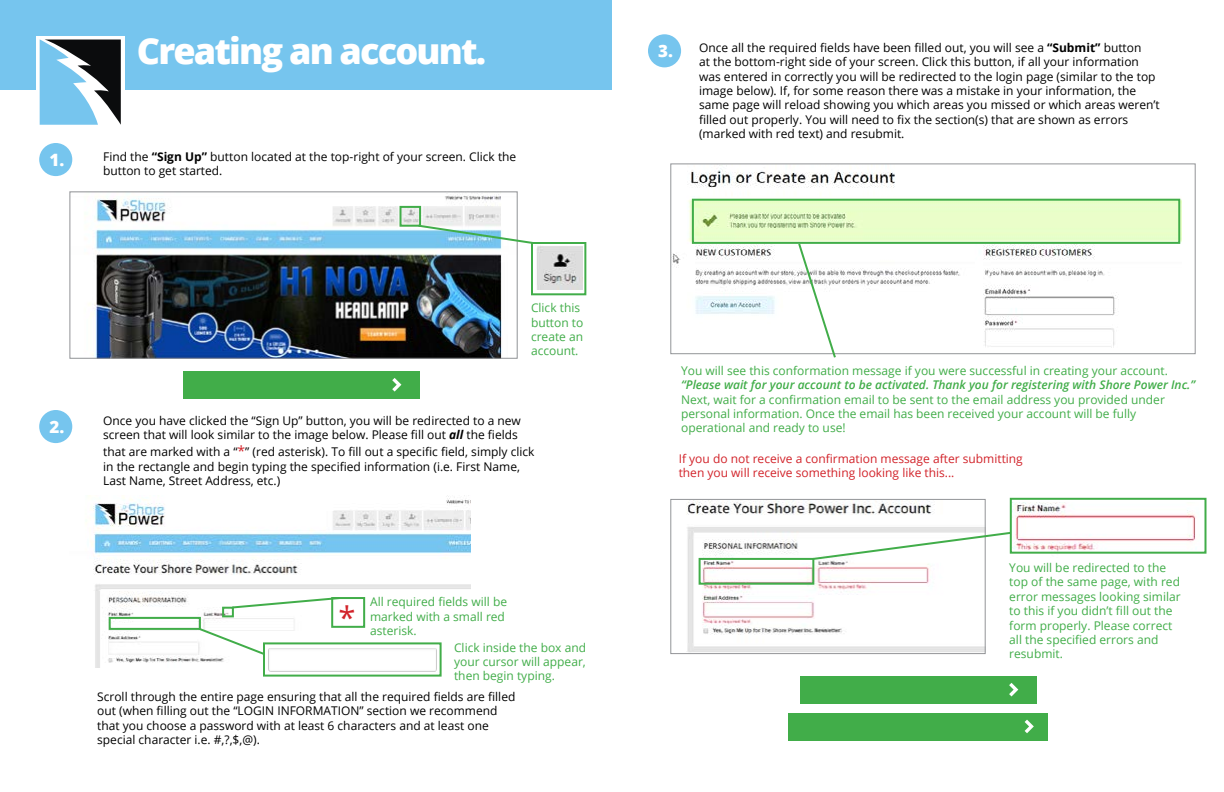
<style>
.page{position:relative;width:1224px;height:792px;background:#fff}
.page>*{position:absolute;margin:0;border:0;box-sizing:border-box;transform-origin:0 0}
.t1{font:800 36px "Open Sans";letter-spacing:-.05em;color:#fff}
.t2{font:31px "Open Sans";color:#d2232a}
.t3{font:800 17px "Open Sans";color:#fff}
.t4{font:12px/14.4px "Open Sans";color:#000}
.t5{font:12px/14.4px "Open Sans";color:#41ad49}
.t6{font:12px/14.4px "Open Sans";color:#d2232a}
.t7{font:italic 600 12px "Open Sans";color:#41ad49}
.s1{font-weight:800;font-size:17px;color:#fff}
.s2{font-weight:700}
.s3{font-weight:700;font-style:italic}
.s4{font-size:14px;color:#d2232a}
</style>
<div class="page">
<div style="left:0;top:0;width:612px;height:89px;background:#76c5ee"></div>
<div style="left:36px;top:36px;width:89px;height:93px;background:#fff"></div>
<svg style="left:40px;top:39px;width:81px;height:86px"></svg>
<div style="left:39px;top:143px;width:33px;height:33px;background:#76c5ee;border-radius:50%"></div>
<img style="left:92px;top:193px;width:410px;height:164px">
<div style="left:69px;top:191px;width:449px;height:168px;border:1px solid #919396"></div>
<div style="left:400px;top:206px;width:21px;height:21px;border:2px solid #41ad49"></div>
<div style="left:531px;top:242px;width:55px;height:53px;border:2px solid #41ad49"></div>
<svg style="left:416px;top:223px;width:119px;height:22px"></svg>
<img style="left:536px;top:246px;width:46px;height:44px">
<div style="left:39px;top:410px;width:33px;height:33px;background:#76c5ee;border-radius:50%"></div>
<img style="left:89px;top:495px;width:381px;height:172px">
<div style="left:109px;top:617px;width:92px;height:13px;border:2px solid #41ad49"></div>
<div style="left:222px;top:607px;width:12px;height:10px;border:2px solid #41ad49"></div>
<svg style="left:197px;top:626px;width:70px;height:31px"></svg>
<svg style="left:230px;top:596px;width:112px;height:14px"></svg>
<img style="left:266px;top:646px;width:173px;height:26px">
<div style="left:263px;top:642px;width:179px;height:35px;border:2px solid #41ad49"></div>
<div style="left:331px;top:597px;width:34px;height:31px;border:2px solid #41ad49"></div>
<div style="left:648px;top:34px;width:33px;height:33px;background:#76c5ee;border-radius:50%"></div>
<img style="left:672px;top:165px;width:509px;height:183px">
<div style="left:670px;top:163px;width:526px;height:191px;border:1px solid #939598"></div>
<div style="left:692px;top:199px;width:488px;height:45px;border:2px solid #41ad49"></div>
<svg style="left:797px;top:241px;width:40px;height:117px"></svg>
<img style="left:687px;top:501px;width:297px;height:151px">
<div style="left:670px;top:499px;width:316px;height:155px;border:1px solid #939598"></div>
<div style="left:699px;top:558px;width:115px;height:27px;border:2px solid #41ad49"></div>
<svg style="left:810px;top:531px;width:200px;height:30px"></svg>
<img style="left:1013px;top:502px;width:183px;height:49px">
<div style="left:1010px;top:498px;width:196px;height:56px;border:2px solid #41ad49"></div>
<div style="left:183px;top:371px;width:236px;height:28px;background:#41ad49"></div>
<svg style="left:392px;top:378px;width:9px;height:14px"></svg>
<div style="left:800px;top:676px;width:236px;height:28px;background:#41ad49"></div>
<svg style="left:1009px;top:683px;width:9px;height:13px"></svg>
<div style="left:788px;top:713px;width:260px;height:28px;background:#41ad49"></div>
<svg style="left:1025px;top:720px;width:9px;height:13px"></svg>
<h1 class="t1" style="left:137px;top:23px;width:351px">Creating an account.</h1>
<p class="t4" style="left:103px;top:149px;width:415px;text-indent:-54px"><span class="s1">1.</span> Find the <span class="s2">“Sign Up”</span> button located at the top-right of your screen. Click the button to get started.</p>
<p class="t5" style="left:531px;top:300px;width:54px">Click this button to create an account.</p>
<h3 class="t3" style="left:50px;top:414px;width:16px">2.</h3>
<p class="t4" style="left:103px;top:413px;width:419px">Once you have clicked the “Sign Up” button, you will be redirected to a new screen that will look similar to the image below. Please fill out <span class="s3">all</span> the fields</p>
<p class="t4" style="left:103px;top:444px;width:433px">that are marked with a “<span class="s4">*</span>” (red asterisk). To fill out a specific field, simply click in the rectangle and begin typing the specified information (i.e. First Name,<br>Last Name, Street Address, etc.)</p>
<h2 class="t2" style="left:339px;top:596px;width:19px">*</h2>
<p class="t5" style="left:370px;top:594px;width:139px">All required fields will be marked with a small red</p>
<p class="t5" style="left:370px;top:623px;width:48px">asterisk.</p>
<p class="t5" style="left:454px;top:640px;width:134px;text-align:justify">Click inside the box and your cursor will appear, then begin typing.</p>
<p class="t4" style="left:97px;top:689px;width:420px">Scroll through the entire page ensuring that all the required fields are filled out (when filling out the “LOGIN INFORMATION” section we recommend that you choose a password with at least 6 characters and at least one special character i.e. #,?,$,@).</p>
<p class="t4" style="left:699px;top:40px;width:462px;text-indent:-41px"><span class="s1">3.</span> Once all the required fields have been filled out, you will see a <span class="s2">“Submit”</span> button<br>at the bottom-right side of your screen. Click this button, if all your information was entered in correctly you will be redirected to the login page (similar to the top image below). If, for some reason there was a mistake in your information, the same page will reload showing you which areas you missed or which areas weren’t filled out properly. You will need to fix the section(s) that are shown as errors (marked with red text) and resubmit.</p>
<p class="t5" style="left:681px;top:363px;width:488px">You will see this conformation message if you were successful in creating your account.</p>
<p class="t7" style="left:681px;top:377px;width:516px">“Please wait for your account to be activated. Thank you for registering with Shore Power Inc.”</p>
<p class="t5" style="left:681px;top:392px;width:485px">Next, wait for a confirmation email to be sent to the email address you provided under personal information. Once the email has been received your account will be fully operational and ready to use!</p>
<p class="t6" style="left:679px;top:451px;width:346px">If you do not receive a confirmation message after submitting then you will receive something looking like this...</p>
<p class="t5" style="left:1009px;top:560px;width:173px">You will be redirected to the top of the same page, with red error messages looking similar to this if you didn’t fill out the form properly. Please correct all the specified errors and resubmit.</p>
</div>
